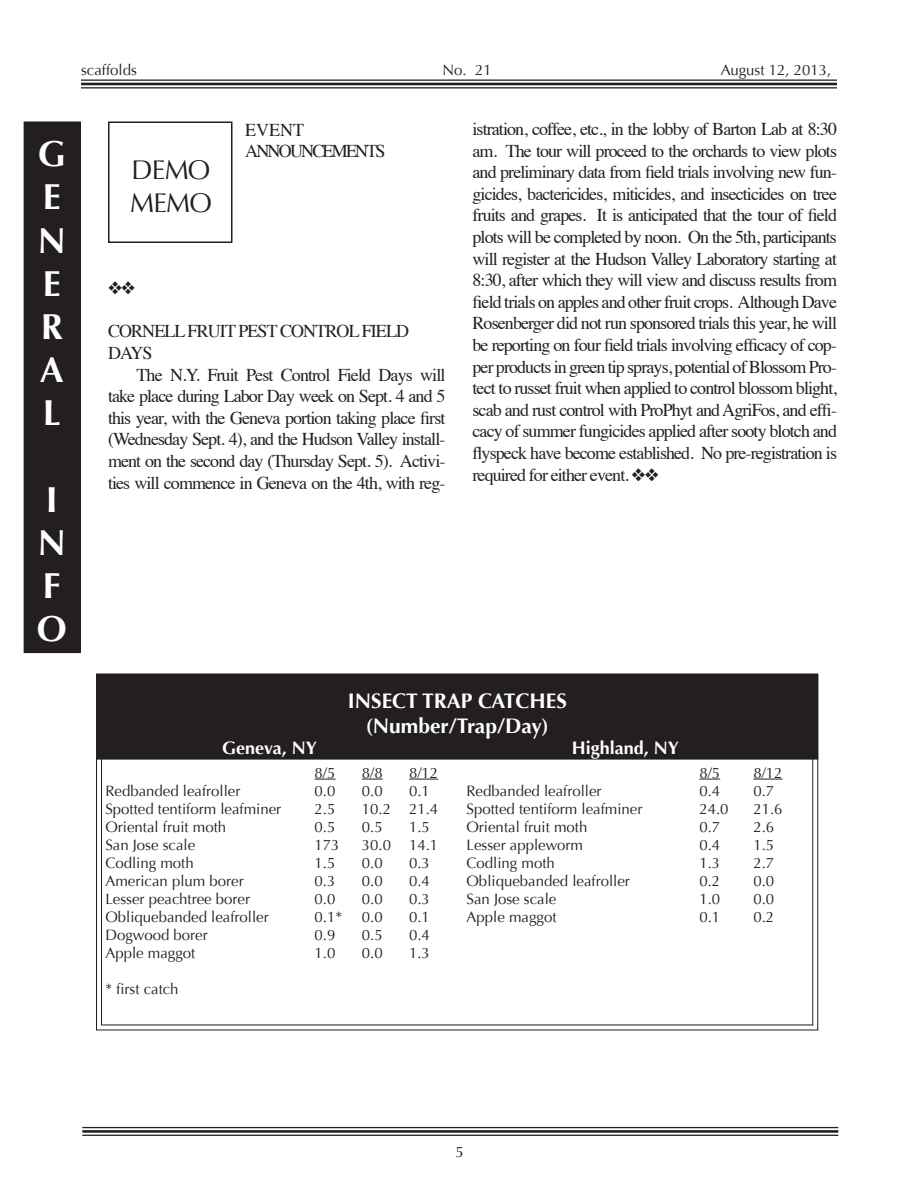
<style>
.page{position:relative;width:918px;height:1188px;background:#fff}
.page>*{position:absolute;margin:0;border:0;box-sizing:border-box;transform-origin:0 0}
.t1{font:700 36px "Optima";color:#fff}
.Box_text{font:27px "Optima";letter-spacing:-.025em;color:#231f20}
.t2{font:700 21px "Optima";color:#fff}
.Scaf_Body_Text{font:18px/21.6px "Times";letter-spacing:-.05em;color:#231f20;text-align:justify}
.t3{font:700 18px "Optima";color:#fff}
.Scaf_Body_Text-2{font:18px "Times";letter-spacing:-.1em;color:#231f20}
.t4{font:15px "Optima";color:#231f20}
</style>
<div class="page">
<hr style="left:81px;top:80px;width:756px;height:1px;background:#231f20">
<hr style="left:81px;top:83px;width:756px;height:2px;background:#231f20">
<hr style="left:81px;top:87px;width:756px;height:1px;background:#231f20">
<hr style="left:82px;top:1127px;width:756px;height:1px;background:#231f20">
<hr style="left:82px;top:1130px;width:756px;height:3px;background:#231f20">
<hr style="left:82px;top:1135px;width:756px;height:1px;background:#231f20">
<div style="left:25px;top:123px;width:55px;height:529px;background:#231f20"></div>
<div style="left:24px;top:122px;width:57px;height:531px;border:3px solid #231f20"></div>
<div style="left:108px;top:122px;width:124px;height:121px;border:2px solid #231f20"></div>
<svg style="left:96px;top:674px;width:723px;height:357px"></svg>
<div style="left:98px;top:675px;width:719px;height:83px;background:#231f20"></div>
<div style="left:96px;top:674px;width:722px;height:86px;border:3px solid #231f20"></div>
<svg style="left:315px;top:779px;width:20px;height:1px"></svg>
<svg style="left:362px;top:779px;width:21px;height:1px"></svg>
<svg style="left:409px;top:779px;width:29px;height:1px"></svg>
<svg style="left:699px;top:779px;width:21px;height:1px"></svg>
<hr style="left:753px;top:779px;width:30px;height:1px;background:#231f20">
<p class="t4" style="left:81px;top:61px;width:57px">scaffolds</p>
<p class="t4" style="left:443px;top:61px;width:51px">No. 21</p>
<p class="t4" style="left:721px;top:61px;width:112px">August 12, 2013,</p>
<p class="t1" style="left:38px;top:133px;width:30px">G</p>
<p class="t1" style="left:43px;top:176px;width:19px">E</p>
<p class="t1" style="left:38px;top:219px;width:30px">N</p>
<p class="t1" style="left:43px;top:263px;width:19px">E</p>
<p class="t1" style="left:41px;top:306px;width:23px">R</p>
<p class="t1" style="left:40px;top:349px;width:26px">A</p>
<p class="t1" style="left:43px;top:392px;width:19px">L</p>
<p class="t1" style="left:46px;top:479px;width:13px">I</p>
<p class="t1" style="left:38px;top:522px;width:30px">N</p>
<p class="t1" style="left:43px;top:565px;width:19px">F</p>
<p class="t1" style="left:37px;top:608px;width:31px">O</p>
<p class="Box_text" style="left:132px;top:154px;width:80px">DEMO</p>
<p class="Box_text" style="left:130px;top:187px;width:83px">MEMO</p>
<p class="Scaf_Body_Text" style="left:245px;top:117px;width:60px">EVENT</p>
<p class="Scaf_Body_Text-2" style="left:245px;top:134px;width:142px">ANNOUNCEMENTS</p>
<p class="Scaf_Body_Text" style="left:108px;top:319px;width:303px">CORNELL FRUIT PEST CONTROL FIELD</p>
<p class="Scaf_Body_Text" style="left:108px;top:341px;width:46px">DAYS</p>
<p class="Scaf_Body_Text" style="left:108px;top:362px;width:339px;text-indent:28px">The N.Y. Fruit Pest Control Field Days will take place during Labor Day week on Sept. 4 and 5 this year, with the Geneva portion taking place first (Wednesday Sept. 4), and the Hudson Valley install&shy;ment on the second day (Thursday Sept. 5). Activi&shy;ties will commence in Geneva on the 4th, with reg-</p>
<p class="Scaf_Body_Text" style="left:472px;top:117px;width:366px">istration, coffee, etc., in the lobby of Barton Lab at 8:30 am. The tour will proceed to the orchards to view plots and preliminary data from field trials involving new fun&shy;gicides, bactericides, miticides, and insecticides on tree fruits and grapes. It is anticipated that the tour of field plots will be completed by noon. On the 5th, participants will register at the Hudson Valley Laboratory starting at 8:30, after which they will view and discuss results from field trials on apples and other fruit crops. Although Dave Rosenberger did not run sponsored trials this year, he will be reporting on four field trials involving efficacy of cop&shy;per products in green tip sprays, potential of Blossom Pro&shy;tect to russet fruit when applied to control blossom blight, scab and rust control with ProPhyt and AgriFos, and effi&shy;cacy of summer fungicides applied after sooty blotch and flyspeck have become established. No pre-registration is required for either event. ❖❖</p>
<p class="t2" style="left:348px;top:688px;width:220px">INSECT TRAP CATCHES</p>
<p class="t2" style="left:366px;top:713px;width:185px">(Number/Trap/Day)</p>
<p class="t3" style="left:222px;top:738px;width:96px">Geneva, NY</p>
<p class="t3" style="left:572px;top:738px;width:109px">Highland, NY</p>
<p class="t4" style="left:315px;top:764px;width:22px">8/5</p>
<p class="t4" style="left:362px;top:764px;width:22px">8/8</p>
<p class="t4" style="left:409px;top:764px;width:31px">8/12</p>
<p class="t4" style="left:699px;top:764px;width:22px">8/5</p>
<p class="t4" style="left:753px;top:764px;width:31px">8/12</p>
<p class="t4" style="left:105px;top:782px;width:137px">Redbanded leafroller</p>
<p class="t4" style="left:315px;top:782px;width:22px">0.0</p>
<p class="t4" style="left:362px;top:782px;width:22px">0.0</p>
<p class="t4" style="left:409px;top:782px;width:22px">0.1</p>
<p class="t4" style="left:466px;top:782px;width:137px">Redbanded leafroller</p>
<p class="t4" style="left:699px;top:782px;width:22px">0.4</p>
<p class="t4" style="left:753px;top:782px;width:22px">0.7</p>
<p class="t4" style="left:105px;top:800px;width:177px">Spotted tentiform leafminer</p>
<p class="t4" style="left:315px;top:800px;width:22px">2.5</p>
<p class="t4" style="left:362px;top:800px;width:78px">10.2 21.4</p>
<p class="t4" style="left:466px;top:800px;width:177px">Spotted tentiform leafminer</p>
<p class="t4" style="left:699px;top:800px;width:31px">24.0</p>
<p class="t4" style="left:753px;top:800px;width:31px">21.6</p>
<p class="t4" style="left:105px;top:818px;width:122px">Oriental fruit moth</p>
<p class="t4" style="left:315px;top:818px;width:22px">0.5</p>
<p class="t4" style="left:362px;top:818px;width:22px">0.5</p>
<p class="t4" style="left:409px;top:818px;width:22px">1.5</p>
<p class="t4" style="left:466px;top:818px;width:122px">Oriental fruit moth</p>
<p class="t4" style="left:699px;top:818px;width:22px">0.7</p>
<p class="t4" style="left:753px;top:818px;width:22px">2.6</p>
<p class="t4" style="left:105px;top:836px;width:91px">San Jose scale</p>
<p class="t4" style="left:315px;top:836px;width:27px">173</p>
<p class="t4" style="left:362px;top:836px;width:78px">30.0 14.1</p>
<p class="t4" style="left:466px;top:836px;width:118px">Lesser appleworm</p>
<p class="t4" style="left:699px;top:836px;width:22px">0.4</p>
<p class="t4" style="left:753px;top:836px;width:22px">1.5</p>
<p class="t4" style="left:105px;top:854px;width:90px">Codling moth</p>
<p class="t4" style="left:315px;top:854px;width:22px">1.5</p>
<p class="t4" style="left:362px;top:854px;width:22px">0.0</p>
<p class="t4" style="left:409px;top:854px;width:22px">0.3</p>
<p class="t4" style="left:466px;top:854px;width:90px">Codling moth</p>
<p class="t4" style="left:699px;top:854px;width:22px">1.3</p>
<p class="t4" style="left:753px;top:854px;width:22px">2.7</p>
<p class="t4" style="left:105px;top:872px;width:140px">American plum borer</p>
<p class="t4" style="left:315px;top:872px;width:22px">0.3</p>
<p class="t4" style="left:362px;top:872px;width:22px">0.0</p>
<p class="t4" style="left:409px;top:872px;width:22px">0.4</p>
<p class="t4" style="left:466px;top:872px;width:165px">Obliquebanded leafroller</p>
<p class="t4" style="left:699px;top:872px;width:22px">0.2</p>
<p class="t4" style="left:753px;top:872px;width:22px">0.0</p>
<p class="t4" style="left:105px;top:890px;width:146px">Lesser peachtree borer</p>
<p class="t4" style="left:315px;top:890px;width:22px">0.0</p>
<p class="t4" style="left:362px;top:890px;width:22px">0.0</p>
<p class="t4" style="left:409px;top:890px;width:22px">0.3</p>
<p class="t4" style="left:466px;top:890px;width:91px">San Jose scale</p>
<p class="t4" style="left:699px;top:890px;width:22px">1.0</p>
<p class="t4" style="left:753px;top:890px;width:22px">0.0</p>
<p class="t4" style="left:105px;top:908px;width:165px">Obliquebanded leafroller</p>
<p class="t4" style="left:315px;top:908px;width:29px">0.1*</p>
<p class="t4" style="left:362px;top:908px;width:22px">0.0</p>
<p class="t4" style="left:409px;top:908px;width:22px">0.1</p>
<p class="t4" style="left:466px;top:908px;width:92px">Apple maggot</p>
<p class="t4" style="left:699px;top:908px;width:22px">0.1</p>
<p class="t4" style="left:753px;top:908px;width:22px">0.2</p>
<p class="t4" style="left:105px;top:926px;width:104px">Dogwood borer</p>
<p class="t4" style="left:315px;top:926px;width:22px">0.9</p>
<p class="t4" style="left:362px;top:926px;width:22px">0.5</p>
<p class="t4" style="left:409px;top:926px;width:22px">0.4</p>
<p class="t4" style="left:105px;top:944px;width:92px">Apple maggot</p>
<p class="t4" style="left:315px;top:944px;width:22px">1.0</p>
<p class="t4" style="left:362px;top:944px;width:22px">0.0</p>
<p class="t4" style="left:409px;top:944px;width:22px">1.3</p>
<p class="t4" style="left:105px;top:980px;width:75px">* first catch</p>
<p class="t4" style="left:455px;top:1143px;width:10px">5</p>
</div>
